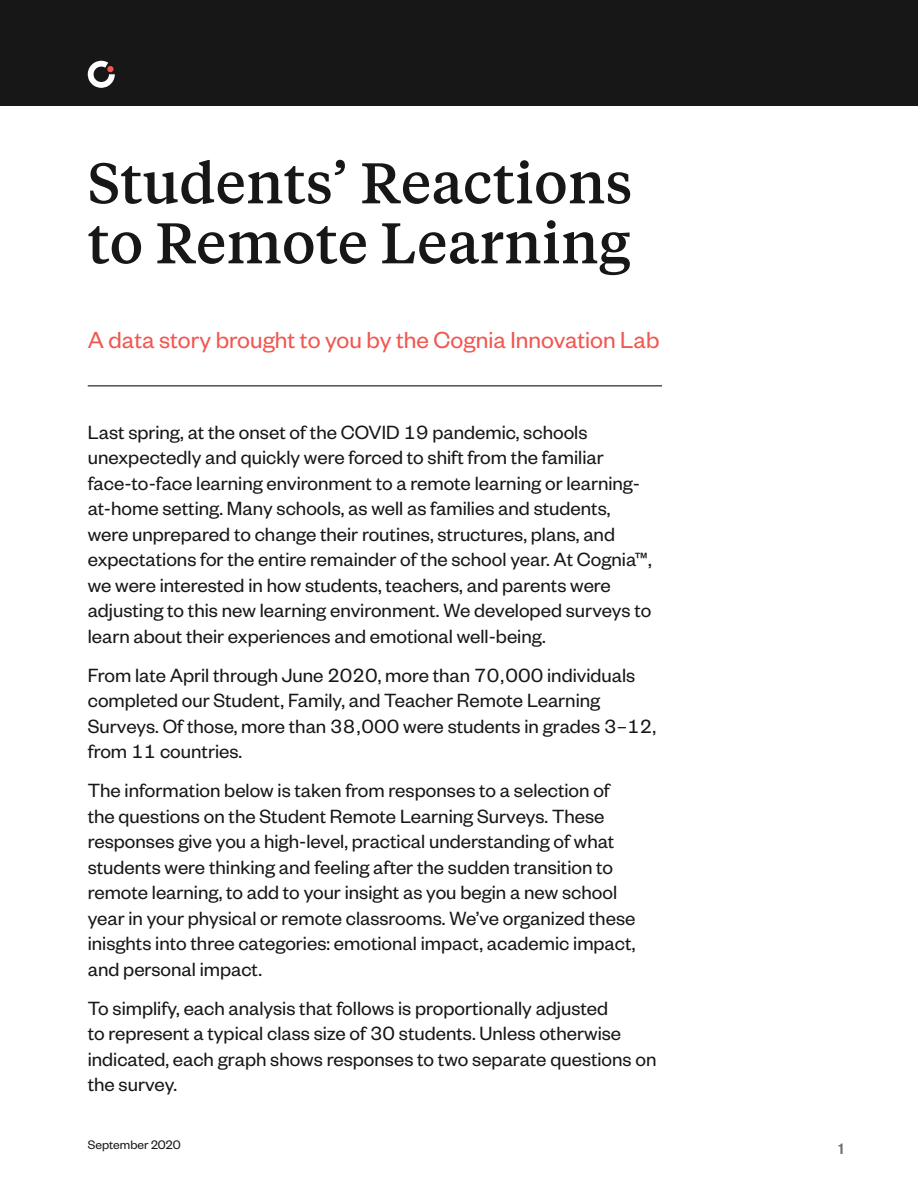
<style>
.page{position:relative;width:918px;height:1188px;background:#fff}
.page>*{position:absolute;margin:0;border:0;box-sizing:border-box;transform-origin:0 0}
.Tiemps_Title{font:500 57px/60px "Tiempos Text";color:#171717}
.BY_LINE{font:25.5px "Founders Grotesk";color:#f05750}
.INtro_text{font:21px/25.5px "Founders Grotesk";color:#171717}
.t1{font:500 16.5px "Founders Grotesk";color:#716d6e}
.footer_text{font:13.5px "Founders Grotesk";color:#19191a}
</style>
<div class="page">
<div style="left:0;top:0;width:918px;height:106px;background:#171717"></div>
<hr style="left:88px;top:385px;width:574px;height:1px;background:#171717">
<svg style="left:88px;top:61px;width:27px;height:27px"></svg>
<h4 class="Tiemps_Title" style="left:88px;top:151px;width:546px">Students’ Reactions to Remote Learning</h4>
<p class="BY_LINE" style="left:88px;top:324px;width:573px">A data story brought to you by the Cognia Innovation Lab</p>
<p class="INtro_text" style="left:88px;top:418px;width:566px">Last spring, at the onset of the COVID 19 pandemic, schools unexpectedly and quickly were forced to shift from the familiar face-to-face learning environment to a remote learning or learning&shy;at-home setting. Many schools, as well as families and students, were unprepared to change their routines, structures, plans, and expectations for the entire remainder of the school year. At Cognia™, we were interested in how students, teachers, and parents were adjusting to this new learning environment. We developed surveys to learn about their experiences and emotional well-being.</p>
<p class="INtro_text" style="left:88px;top:661px;width:570px">From late April through June 2020, more than 70,000 individuals completed our Student, Family, and Teacher Remote Learning Surveys. Of those, more than 38,000 were students in grades 3–12, from 11 countries.</p>
<p class="INtro_text" style="left:88px;top:777px;width:549px">The information below is taken from responses to a selection of the questions on the Student Remote Learning Surveys. These responses give you a high-level, practical understanding of what students were thinking and feeling after the sudden transition to remote learning, to add to your insight as you begin a new school year in your physical or remote classrooms. We’ve organized these inisghts into three categories: emotional impact, academic impact, and personal impact.</p>
<p class="INtro_text" style="left:88px;top:994px;width:570px">To simplify, each analysis that follows is proportionally adjusted<br>to represent a typical class size of 30 students. Unless otherwise indicated, each graph shows responses to two separate questions on the survey.</p>
<p class="footer_text" style="left:88px;top:1137px;width:94px">September 2020</p>
<p class="t1" style="left:838px;top:1139px;width:7px">1</p>
</div>
